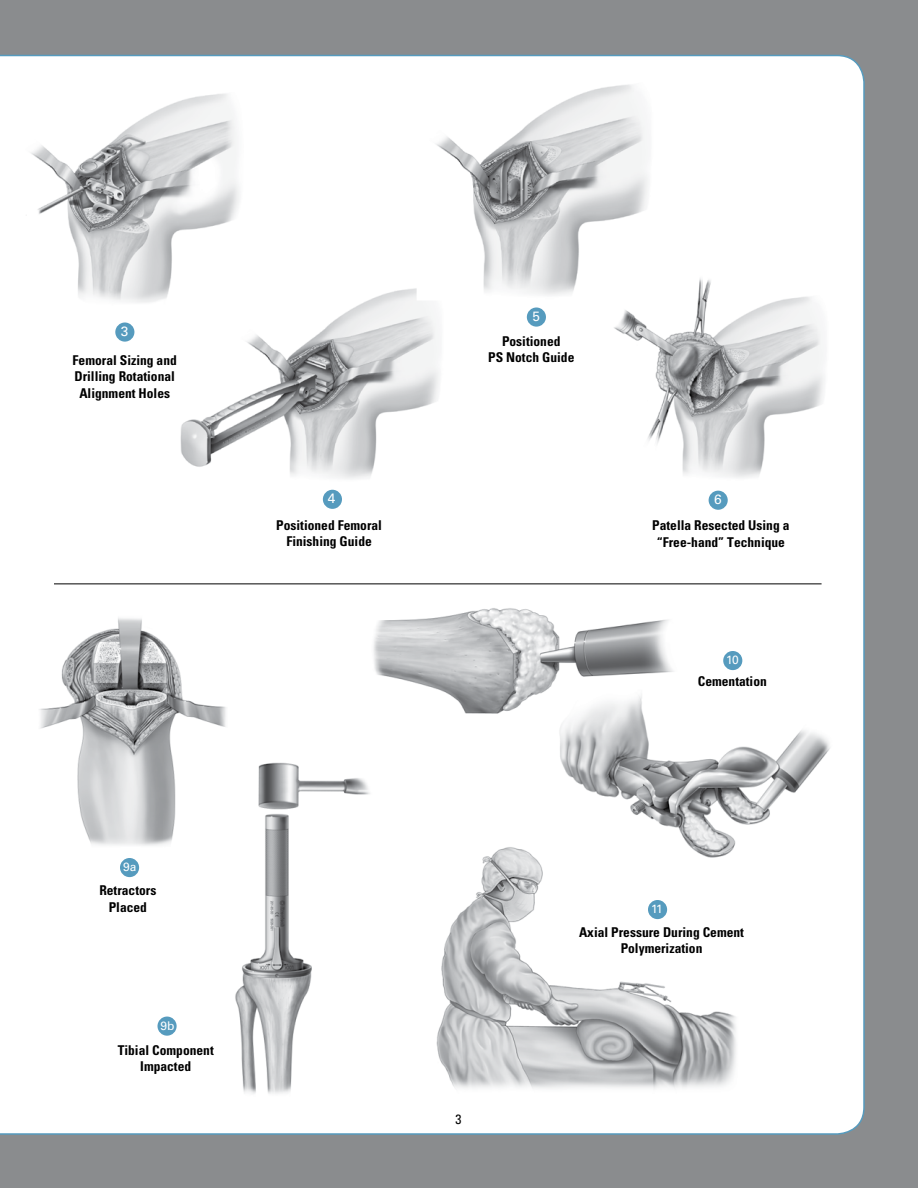
<style>
.page{position:relative;width:918px;height:1188px;background:#8a8c8e}
.page>*{position:absolute;margin:0;border:0;box-sizing:border-box;transform-origin:0 0}
.t1{font:700 condensed 13.5px/16.2px "Univers LT Std";color:#000;text-align:center}
.t2{font:13.5px "Univers LT Std";color:#fff}
.t3{font:condensed 13.5px "Univers LT Std";color:#000}
.t4{font:12px "Univers LT Std";letter-spacing:-.03em;color:#fff}
</style>
<div class="page">
<div style="left:0;top:55px;width:865px;height:1080px;background:#fff"></div>
<img style="left:366px;top:606px;width:319px;height:109px">
<img style="left:233px;top:755px;width:149px;height:346px">
<hr style="left:54px;top:584px;width:768px;height:1px;background:#000">
<img style="left:16px;top:83px;width:246px;height:222px">
<div style="left:115px;top:322px;width:19px;height:20px;background:#569bbe;border-radius:50%"></div>
<div style="left:527px;top:308px;width:19px;height:19px;background:#569bbe;border-radius:50%"></div>
<div style="left:158px;top:1017px;width:19px;height:19px;background:#569bbe;border-radius:50%"></div>
<img style="left:28px;top:610px;width:203px;height:246px">
<div style="left:120px;top:858px;width:19px;height:19px;background:#569bbe;border-radius:50%"></div>
<img style="left:176px;top:280px;width:283px;height:217px">
<img style="left:417px;top:77px;width:253px;height:224px">
<img style="left:603px;top:267px;width:239px;height:227px">
<div style="left:709px;top:491px;width:19px;height:19px;background:#569bbe;border-radius:50%"></div>
<div style="left:323px;top:490px;width:19px;height:19px;background:#569bbe;border-radius:50%"></div>
<img style="left:556px;top:686px;width:284px;height:173px">
<div style="left:723px;top:651px;width:19px;height:19px;background:#569bbe;border-radius:50%"></div>
<img style="left:432px;top:845px;width:307px;height:249px">
<div style="left:648px;top:900px;width:19px;height:19px;background:#569bbe;border-radius:50%"></div>
<p class="t2" style="left:121px;top:323px;width:9px">3</p>
<p class="t1" style="left:73px;top:352px;width:106px">Femoral Sizing and<br>Drilling Rotational<br>Alignment Holes</p>
<p class="t2" style="left:533px;top:308px;width:9px">5</p>
<p class="t1" style="left:488px;top:333px;width:88px">Positioned<br>PS Notch Guide</p>
<p class="t2" style="left:328px;top:490px;width:9px">4</p>
<p class="t2" style="left:714px;top:492px;width:9px">6</p>
<p class="t1" style="left:276px;top:517px;width:107px">Positioned Femoral<br>Finishing Guide</p>
<p class="t1" style="left:652px;top:517px;width:139px">Patella Resected Using a “Free-hand” Technique</p>
<p class="t4" style="left:726px;top:653px;width:14px">10</p>
<p class="t1" style="left:698px;top:673px;width:71px">Cementation</p>
<p class="t4" style="left:123px;top:860px;width:15px">9a</p>
<p class="t1" style="left:99px;top:882px;width:58px">Retractors<br>Placed</p>
<p class="t4" style="left:161px;top:1018px;width:16px">9b</p>
<p class="t1" style="left:118px;top:1042px;width:98px">Tibial Component<br>Impacted</p>
<p class="t3" style="left:456px;top:1110px;width:7px">3</p>
<p class="t4" style="left:651px;top:902px;width:13px">11</p>
<p class="t1" style="left:579px;top:924px;width:166px">Axial Pressure During Cement<br>Polymerization</p>
</div>
